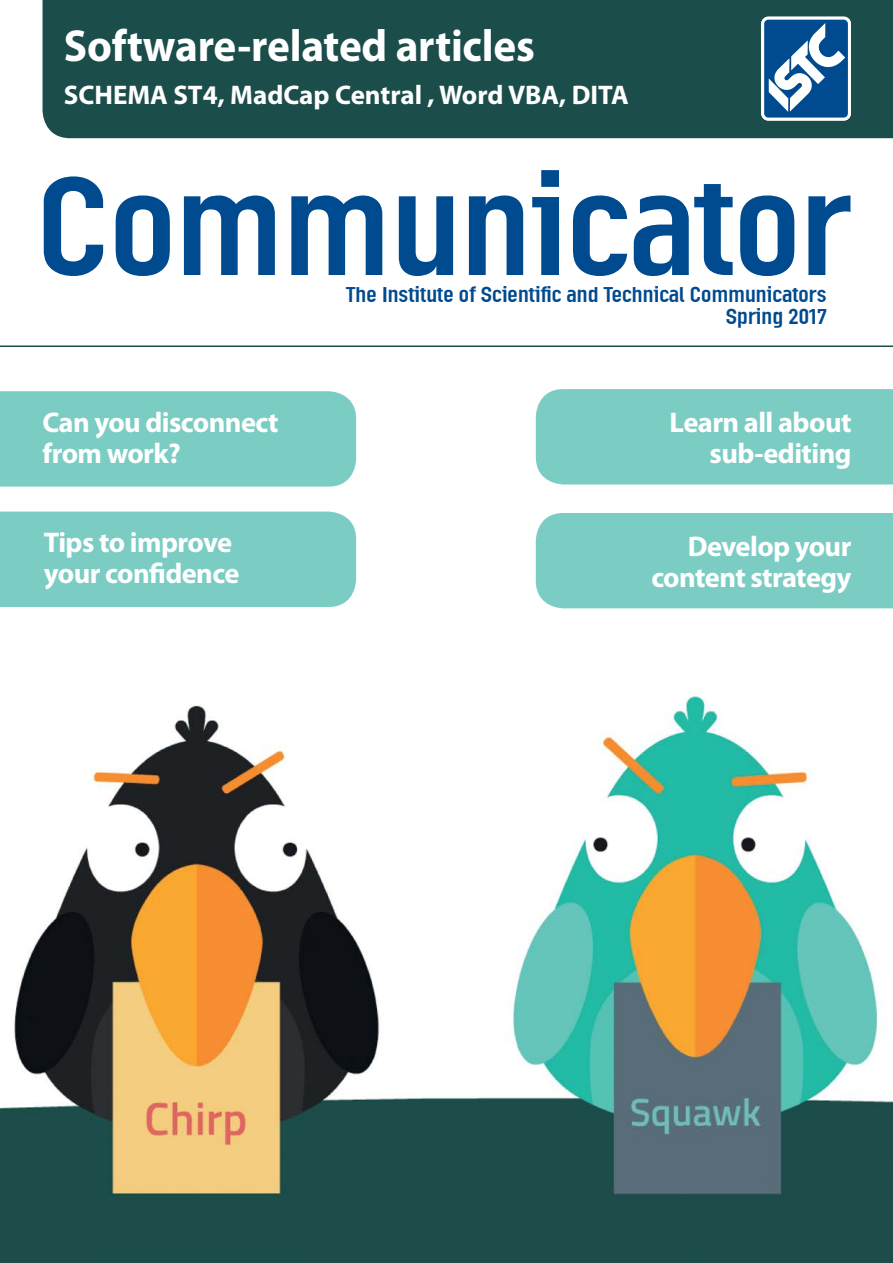
<style>
.page{position:relative;width:893px;height:1263px;background:#fff}
.page>*{position:absolute;margin:0;border:0;box-sizing:border-box;transform-origin:0 0}
.CoverHeadline{font:141px "Linotype Ordinar";letter-spacing:-.01em;color:#004a8f}
.CoverStrapLarge{font:700 45px "Myriad Pro";letter-spacing:-.005em;color:#fff;scale:.96 1}
.CoverStrapSmall_Feat{font:700 28.5px/31.5px "Myriad Pro";letter-spacing:-.02em;color:#fff;text-align:right}
.CoverStrapSmall_Feat-2{font:700 27px "Myriad Pro";color:#fff}
.CoverSubHeadline{font:21.75px "Linotype Ordinar";letter-spacing:-.005em;color:#004a8f}
</style>
<div class="page">
<img style="left:0;top:695px;width:893px;height:568px">
<div style="left:43px;top:0;width:850px;height:138px;background:#1b4d4a"></div>
<div style="left:536px;top:389px;width:357px;height:95px;background:#7bcdc4"></div>
<div style="left:536px;top:513px;width:357px;height:95px;background:#7bcdc4"></div>
<div style="left:0;top:391px;width:356px;height:96px;background:#7bcdc4"></div>
<div style="left:0;top:512px;width:356px;height:95px;background:#7bcdc4"></div>
<hr style="left:0;top:345px;width:893px;height:2px;background:#1b4d4a">
<div style="left:763px;top:18px;width:86px;height:101px;background:#004a8f;border-radius:6px"></div>
<svg style="left:768px;top:23px;width:77px;height:89px"></svg>
<div style="left:761px;top:17px;width:90px;height:104px;border:3px solid #fff;border-radius:6px"></div>
<p class="CoverStrapLarge" style="left:64px;top:17px;width:492px">Software-related articles</p>
<p class="CoverStrapSmall_Feat-2" style="left:64px;top:77px;width:566px">SCHEMA ST4, MadCap Central , Word VBA, DITA</p>
<p class="CoverHeadline" style="left:36px;top:142px;width:817px">Communicator</p>
<p class="CoverStrapSmall_Feat" style="left:43px;top:405px;width:238px;text-align:left">Can you disconnect from work?</p>
<p class="CoverStrapSmall_Feat" style="left:44px;top:525px;width:197px;text-align:left">Tips to improve your confidence</p>
<p class="CoverSubHeadline" style="left:346px;top:281px;width:482px">The Institute of Scientific and Technical Communicators</p>
<p class="CoverSubHeadline" style="left:726px;top:304px;width:103px">Spring 2017</p>
<p class="CoverStrapSmall_Feat" style="left:670px;top:405px;width:183px">Learn all about sub-editing</p>
<p class="CoverStrapSmall_Feat" style="left:651px;top:529px;width:202px">Develop your content strategy</p>
</div>
